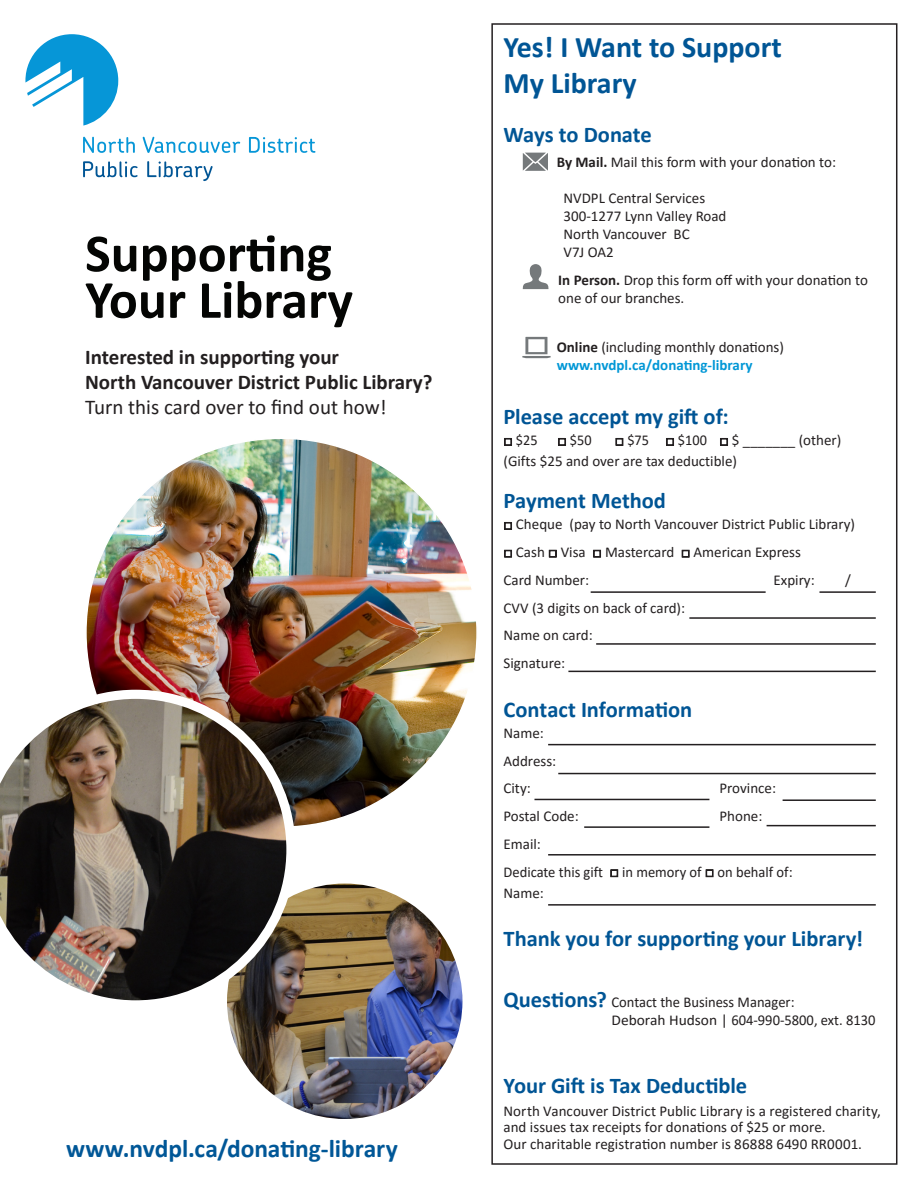
<style>
.page{position:relative;width:918px;height:1188px;background:#fff}
.page>*{position:absolute;margin:0;border:0;box-sizing:border-box;transform-origin:0 0}
.t1{font:700 54px/46.5px "Calibri";color:#040503}
.t2{font:700 30px/36px "Calibri";color:#005595}
.t3{font:700 25.5px "Calibri";letter-spacing:-.005em;color:#005797}
.t4{font:700 22.5px "Calibri";letter-spacing:-.005em;color:#005595}
.t5{font:700 21px "Calibri";color:#231f20}
.t6{font:21px "Calibri";color:#231f20}
.t7{font:15px/18px "Calibri";color:#231f20}
.t8{font:700 15px/18px "Calibri";color:#0097d6}
.s1{font-weight:700}
.s2{color:#231f20}
.s3{font-weight:400;color:#231f20}
.s4{font-weight:700;font-size:22.5px;color:#005595}
</style>
<div class="page">
<svg style="left:504px;top:438px;width:8px;height:8px"></svg>
<svg style="left:558px;top:438px;width:8px;height:8px"></svg>
<svg style="left:615px;top:438px;width:9px;height:8px"></svg>
<svg style="left:666px;top:438px;width:8px;height:8px"></svg>
<svg style="left:720px;top:438px;width:8px;height:8px"></svg>
<svg style="left:504px;top:522px;width:8px;height:8px"></svg>
<svg style="left:504px;top:550px;width:8px;height:8px"></svg>
<svg style="left:549px;top:550px;width:8px;height:8px"></svg>
<svg style="left:593px;top:550px;width:8px;height:8px"></svg>
<svg style="left:681px;top:550px;width:9px;height:8px"></svg>
<svg style="left:610px;top:869px;width:8px;height:8px"></svg>
<svg style="left:705px;top:869px;width:9px;height:8px"></svg>
<svg style="left:522px;top:264px;width:27px;height:25px"></svg>
<svg style="left:523px;top:153px;width:25px;height:18px"></svg>
<svg style="left:522px;top:337px;width:28px;height:21px"></svg>
<hr style="left:819px;top:591px;width:57px;height:2px;background:#231f20">
<hr style="left:591px;top:591px;width:175px;height:2px;background:#231f20">
<hr style="left:689px;top:617px;width:187px;height:2px;background:#231f20">
<hr style="left:568px;top:671px;width:308px;height:1px;background:#231f20">
<hr style="left:596px;top:643px;width:280px;height:2px;background:#231f20">
<hr style="left:548px;top:744px;width:328px;height:1px;background:#231f20">
<hr style="left:558px;top:773px;width:318px;height:1px;background:#231f20">
<hr style="left:548px;top:854px;width:328px;height:2px;background:#231f20">
<hr style="left:534px;top:799px;width:175px;height:1px;background:#231f20">
<hr style="left:584px;top:826px;width:125px;height:2px;background:#231f20">
<hr style="left:783px;top:799px;width:93px;height:2px;background:#231f20">
<hr style="left:767px;top:825px;width:109px;height:1px;background:#231f20">
<hr style="left:548px;top:904px;width:328px;height:2px;background:#231f20">
<img style="left:86px;top:439px;width:391px;height:387px">
<img style="left:224px;top:881px;width:241px;height:241px;border-radius:121px">
<div style="left:221px;top:878px;width:247px;height:247px;border:6px solid #fff;border-radius:50%"></div>
<img style="left:0;top:690px;width:296px;height:319px">
<svg style="left:83px;top:137px;width:52px;height:16px"></svg>
<svg style="left:142px;top:137px;width:98px;height:16px"></svg>
<svg style="left:249px;top:137px;width:66px;height:16px"></svg>
<svg style="left:83px;top:161px;width:55px;height:16px"></svg>
<svg style="left:147px;top:161px;width:66px;height:20px"></svg>
<svg style="left:25px;top:34px;width:93px;height:92px"></svg>
<p class="t1" style="left:85px;top:228px;width:269px">Supporting<br>Your Library</p>
<p class="t5" style="left:85px;top:342px;width:255px">Interested in supporting your</p>
<p class="t5" style="left:85px;top:367px;width:349px">North Vancouver District Public Library?</p>
<p class="t6" style="left:85px;top:393px;width:303px">Turn this card over to find out how!</p>
<p class="t3" style="left:66px;top:1131px;width:333px">www.nvdpl.ca/donating-library</p>
<p class="t2" style="left:504px;top:28px;width:280px">Yes! I Want to Support<br>My Library</p>
<p class="t4" style="left:504px;top:119px;width:150px">Ways to Donate</p>
<p class="t7" style="left:557px;top:152px;width:281px"><span class="s1">By Mail.</span> Mail this form with your donation to:</p>
<p class="t7" style="left:564px;top:188px;width:164px">NVDPL Central Services<br>300-1277 Lynn Valley Road<br>North Vancouver BC<br>V7J OA2</p>
<p class="t7" style="left:558px;top:270px;width:311px"><span class="s1">In Person.</span> Drop this form off with your donation to one of our branches.</p>
<p class="t8" style="left:557px;top:337px;width:229px"><span class="s2">Online</span> <span class="s3">(including monthly donations) </span>www.nvdpl.ca/donating-library</p>
<p class="t4" style="left:504px;top:401px;width:227px">Please accept my gift of:</p>
<p class="t7" style="left:504px;top:431px;width:36px">□ $25</p>
<p class="t7" style="left:558px;top:431px;width:36px">□ $50</p>
<p class="t7" style="left:615px;top:431px;width:228px">□ $75 □ $100 □ $ _______ (other)</p>
<p class="t7" style="left:504px;top:452px;width:235px">(Gifts $25 and over are tax deductible)</p>
<p class="t4" style="left:504px;top:485px;width:164px">Payment Method</p>
<p class="t7" style="left:504px;top:515px;width:353px">□ Cheque (pay to North Vancouver District Public Library)</p>
<p class="t7" style="left:504px;top:543px;width:299px">□ Cash □ Visa □ Mastercard □ American Express</p>
<p class="t7" style="left:504px;top:571px;width:87px">Card Number:</p>
<p class="t7" style="left:774px;top:571px;width:43px">Expiry:</p>
<p class="t7" style="left:845px;top:571px;width:7px">/</p>
<p class="t7" style="left:504px;top:598px;width:183px">CVV (3 digits on back of card):</p>
<p class="t7" style="left:504px;top:626px;width:91px">Name on card:</p>
<p class="t7" style="left:504px;top:654px;width:63px">Signature:</p>
<p class="t4" style="left:504px;top:694px;width:190px">Contact Information</p>
<p class="t7" style="left:504px;top:724px;width:42px">Name:</p>
<p class="t7" style="left:504px;top:751px;width:54px">Address:</p>
<p class="t7" style="left:504px;top:779px;width:29px">City:</p>
<p class="t7" style="left:720px;top:779px;width:58px">Province:</p>
<p class="t7" style="left:504px;top:807px;width:77px">Postal Code:</p>
<p class="t7" style="left:720px;top:807px;width:44px">Phone:</p>
<p class="t7" style="left:504px;top:835px;width:39px">Email:</p>
<p class="t7" style="left:504px;top:861px;width:291px;line-height:21px">Dedicate this gift □ in memory of □ on behalf of:<br>Name:</p>
<p class="t4" style="left:504px;top:922px;width:361px">Thank you for supporting your Library!</p>
<p class="t7" style="left:612px;top:993px;width:266px;text-indent:-108px"><span class="s4">Questions?</span> Contact the Business Manager:<br>Deborah Hudson | 604-990-5800, ext. 8130</p>
<p class="t4" style="left:504px;top:1069px;width:245px">Your Gift is Tax Deductible</p>
<p class="t7" style="left:504px;top:1102px;width:379px;line-height:16.5px">North Vancouver District Public Library is a registered charity, and issues tax receipts for donations of $25 or more.<br>Our charitable registration number is 86888 6490 RR0001.</p>
</div>
